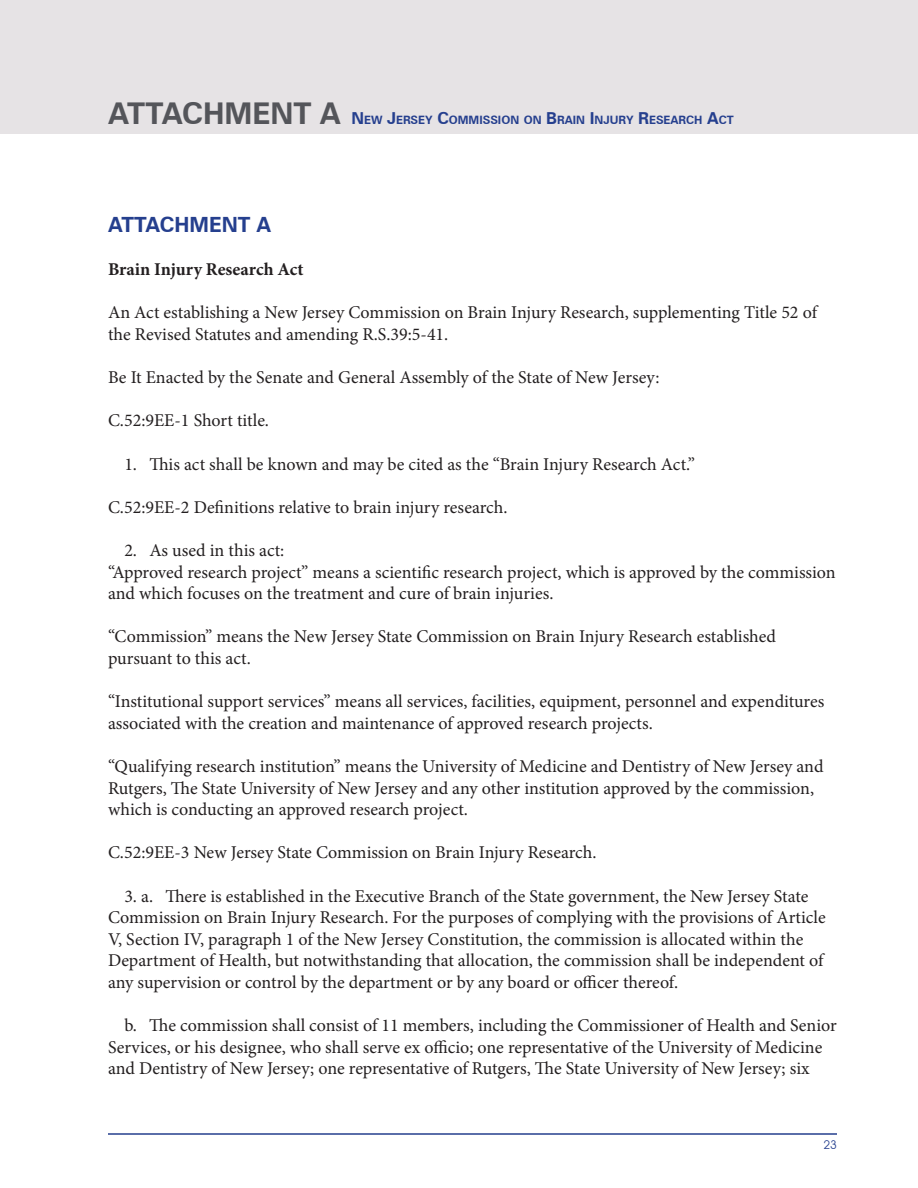
<style>
.page{position:relative;width:918px;height:1188px;background:#fff}
.page>*{position:absolute;margin:0;border:0;box-sizing:border-box;transform-origin:0 0}
.t1{font:700 21px "Zurich BT";color:#253f8e}
.t2{font:18px/21.6px "Minion Pro";letter-spacing:-.005em;color:#231f20}
.t3{font:700 18px "Minion Pro";color:#231f20}
.t4{font:12px "Avant Garde IT Cby BT";color:#253f8e}
.t5{font:700 11.55px "Zurich BT";color:#253f8e}
.s1{font-size:30px;color:#54555a}
.s2{font-size:16.5px}
</style>
<div class="page">
<hr style="left:108px;top:1133px;width:729px;height:2px;background:#253f8e">
<div style="left:0;top:0;width:918px;height:134px;background:#e6e3e5"></div>
<p class="t5" style="left:108px;top:113px;width:627px"><span class="s1">ATTACHMENT A</span> <span class="s2">N</span>EW <span class="s2">J</span>ERSEY <span class="s2">C</span>OMMISSION ON <span class="s2">B</span>RAIN <span class="s2">I</span> NJURY <span class="s2">R</span>ESEARCH <span class="s2">A</span>CT</p>
<p class="t1" style="left:108px;top:212px;width:165px">ATTACHMENT A</p>
<p class="t3" style="left:108px;top:257px;width:197px">Brain Injury Research Act</p>
<p class="t2" style="left:108px;top:302px;width:711px">An Act establishing a New Jersey Commission on Brain Injury Research, supplementing Title 52 of the Revised Statutes and amending R.S.39:5-41.</p>
<p class="t2" style="left:108px;top:367px;width:553px">Be It Enacted by the Senate and General Assembly of the State of New Jersey:</p>
<p class="t2" style="left:108px;top:410px;width:163px">C.52:9EE-1 Short title.</p>
<p class="t2" style="left:124px;top:453px;width:572px">1. This act shall be known and may be cited as the “Brain Injury Research Act.”</p>
<p class="t2" style="left:108px;top:496px;width:401px">C.52:9EE-2 Definitions relative to brain injury research.</p>
<p class="t2" style="left:124px;top:539px;width:162px">2. As used in this act:</p>
<p class="t2" style="left:108px;top:561px;width:729px">“Approved research project” means a scientific research project, which is approved by the commission and which focuses on the treatment and cure of brain injuries.</p>
<p class="t2" style="left:108px;top:626px;width:669px">“Commission” means the New Jersey State Commission on Brain Injury Research established</p>
<p class="t2" style="left:108px;top:647px;width:144px">pursuant to this act.</p>
<p class="t2" style="left:108px;top:691px;width:718px">“Institutional support services” means all services, facilities, equipment, personnel and expenditures associated with the creation and maintenance of approved research projects.</p>
<p class="t2" style="left:108px;top:755px;width:717px">“Qualifying research institution” means the University of Medicine and Dentistry of New Jersey and<br>Rutgers, The State University of New Jersey and any other institution approved by the commission, which is conducting an approved research project.</p>
<p class="t2" style="left:108px;top:842px;width:490px">C.52:9EE-3 New Jersey State Commission on Brain Injury Research.</p>
<p class="t2" style="left:108px;top:885px;width:719px;text-indent:16px">3. a. There is established in the Executive Branch of the State government, the New Jersey State Commission on Brain Injury Research. For the purposes of complying with the provisions of Article V, Section IV, paragraph 1 of the New Jersey Constitution, the commission is allocated within the Department of Health, but notwithstanding that allocation, the commission shall be independent of any supervision or control by the department or by any board or officer thereof.</p>
<p class="t2" style="left:108px;top:1015px;width:730px;text-indent:16px">b. The commission shall consist of 11 members, including the Commissioner of Health and Senior<br>Services, or his designee, who shall serve ex officio; one representative of the University of Medicine and Dentistry of New Jersey; one representative of Rutgers, The State University of New Jersey; six</p>
<p class="t4" style="left:823px;top:1138px;width:15px">23</p>
</div>
